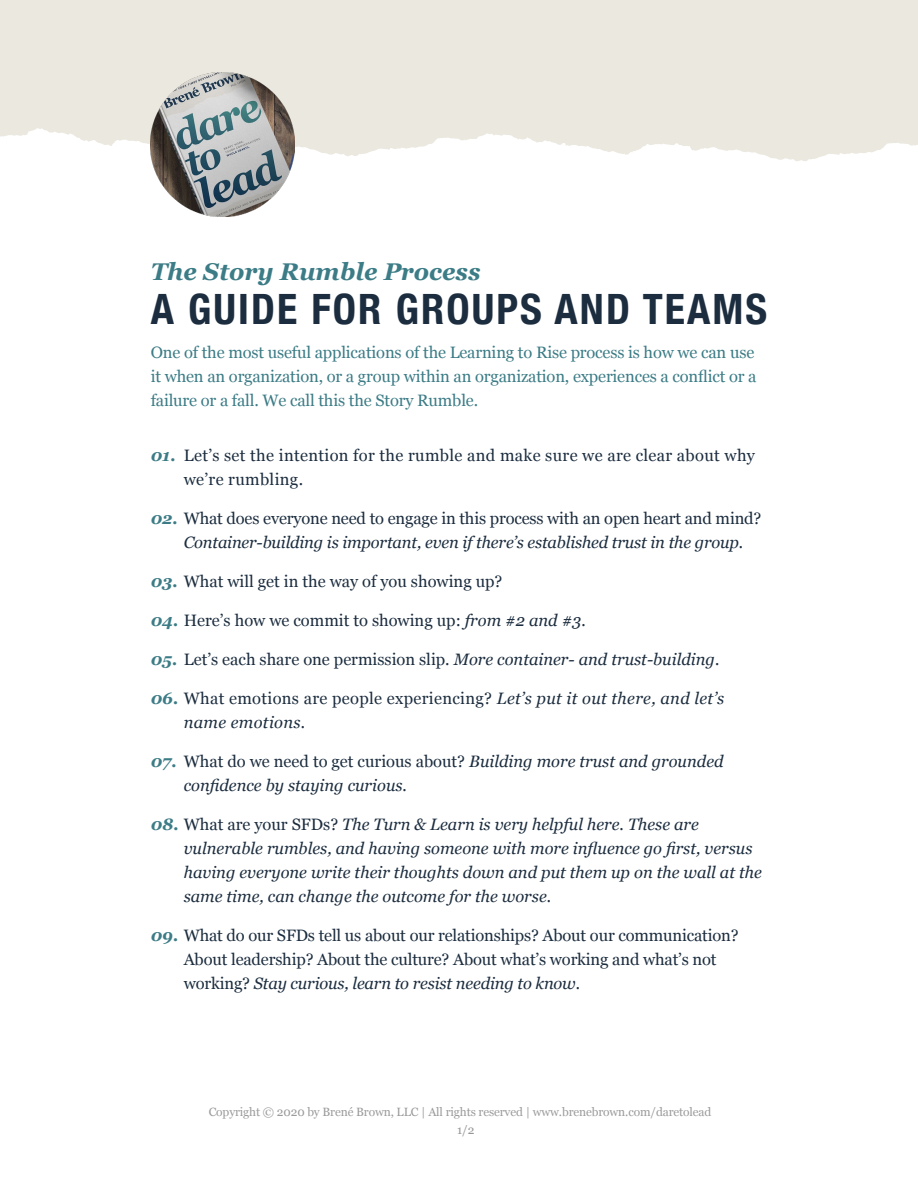
<style>
.page{position:relative;width:918px;height:1188px;background:#fff}
.page>*{position:absolute;margin:0;border:0;box-sizing:border-box;transform-origin:0 0}
.t1{font:700 condensed 41.85px "Helvetica Neue";letter-spacing:.05em;color:#1c2d3f}
.t2{font:italic 700 24.15px "Georgia";color:#3c7c86}
.t3{font:italic 16.5px/24px "Georgia";color:#1c2d3f}
.t4{font:16.5px/24px "Georgia";color:#1c2d3f}
.t5{font:16.5px/24px "Georgia";letter-spacing:-.01em;color:#3c7c86}
.t6{font:16.5px/24px "Georgia";letter-spacing:.02em;color:#1c2d3f}
.t7{font:italic 16.5px/24px "Georgia";letter-spacing:.02em;color:#1c2d3f}
.t8{font:12px "Georgia";letter-spacing:-.01em;color:#9b9b9b}
.t9{font:12px "Georgia";color:#969696}
.s1{font-weight:700;font-style:italic;color:#3c7c86}
.s2{font-weight:700;color:#3c7c86}
.s3{font-style:normal}
.s4{font-style:italic}
</style>
<div class="page">
<svg style="left:0;top:0;width:918px;height:161px;background:#ece9e1"></svg>
<img style="left:151px;top:73px;width:144px;height:144px">
<p class="t2" style="left:151px;top:254px;width:331px">The Story Rumble Process</p>
<p class="t1" style="left:151px;top:274px;width:618px">A GUIDE FOR GROUPS AND TEAMS</p>
<p class="t5" style="left:151px;top:339px;width:607px">One of the most useful applications of the Learning to Rise process is how we can use it when an organization, or a group within an organization, experiences a conflict or a failure or a fall. We call this the Story Rumble.</p>
<p class="t6" style="left:184px;top:443px;width:573px;text-indent:-33px"><span class="s1">01.</span> Let’s set the intention for the rumble and make sure we are clear about why we’re rumbling.</p>
<p class="t3" style="left:184px;top:506px;width:579px;text-indent:-33px"><span class="s2">02.</span> <span class="s3">What does everyone need to engage in this process with an open heart and mind?<br></span>Container-building is important, even if there’s established trust in the group.</p>
<p class="t4" style="left:151px;top:569px;width:353px"><span class="s1">03.</span> What will get in the way of you showing up?</p>
<p class="t4" style="left:151px;top:608px;width:437px"><span class="s1">04.</span> Here’s how we commit to showing up: <span class="s4">from #2 and #3.</span></p>
<p class="t4" style="left:151px;top:647px;width:570px"><span class="s1">05.</span> Let’s each share one permission slip. <span class="s4">More container- and trust-building.</span></p>
<p class="t7" style="left:184px;top:686px;width:542px;text-indent:-33px"><span class="s2">06.</span> <span class="s3">What emotions are people experiencing?</span> Let’s put it out there, and let’s name emotions.</p>
<p class="t3" style="left:184px;top:749px;width:541px;text-indent:-33px"><span class="s2">07.</span> <span class="s3">What do we need to get curious about?</span> Building more trust and grounded confidence by staying curious.</p>
<p class="t3" style="left:184px;top:812px;width:580px;text-indent:-33px"><span class="s2">08.</span> <span class="s3">What are your SFDs?</span> The Turn &amp; Learn is very helpful here. These are vulnerable rumbles, and having someone with more influence go first, versus having everyone write their thoughts down and put them up on the wall at the same time, can change the outcome for the worse.</p>
<p class="t4" style="left:184px;top:923px;width:556px;text-indent:-33px"><span class="s1">09.</span> What do our SFDs tell us about our relationships? About our communication?<br>About leadership? About the culture? About what’s working and what’s not working? <span class="s4">Stay curious, learn to resist needing to know.</span></p>
<p class="t8" style="left:209px;top:1103px;width:504px">Copyright © 2020 by Brené Brown, LLC | All rights reserved | www.brenebrown.com/daretolead</p>
<p class="t9" style="left:457px;top:1121px;width:19px">1/2</p>
</div>
